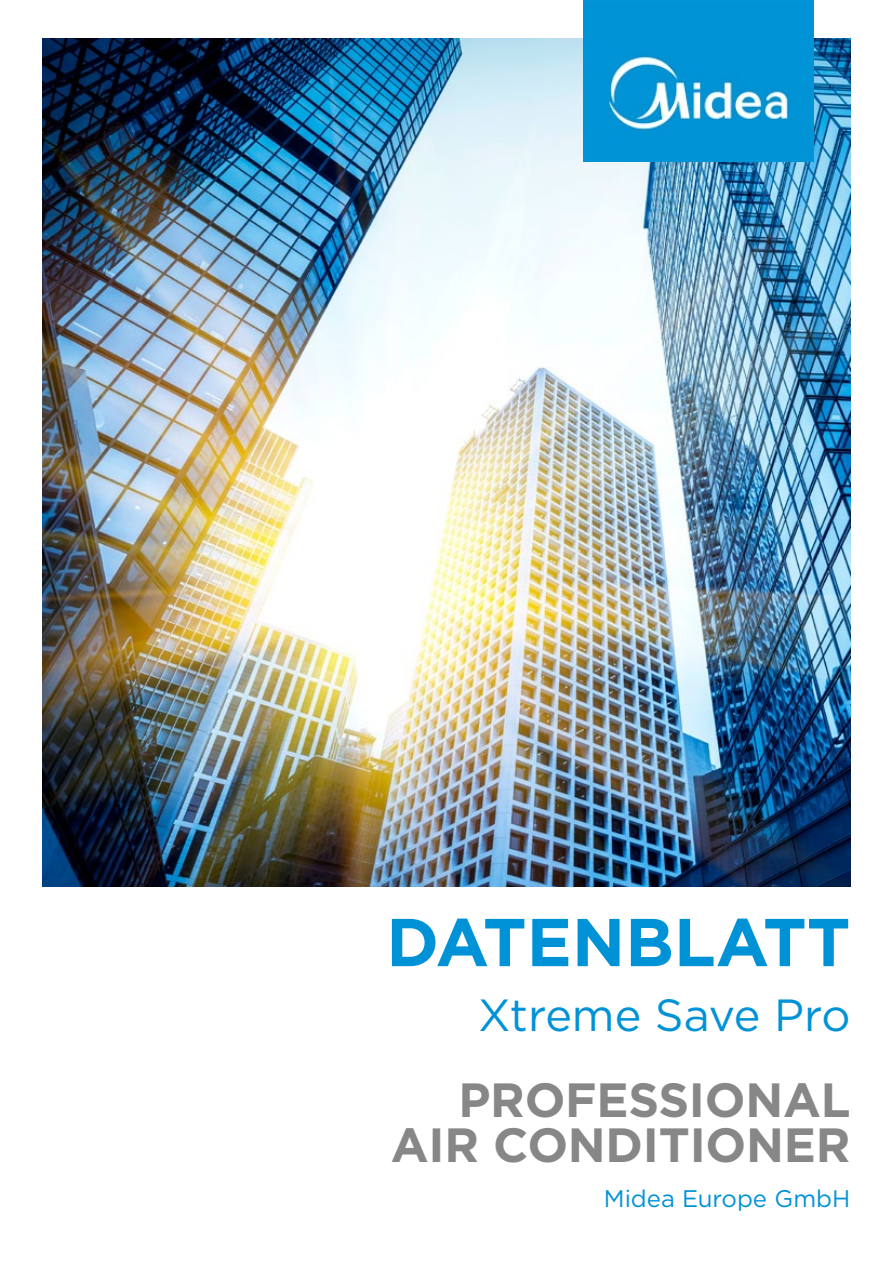
<style>
.page{position:relative;width:893px;height:1263px;background:#fff}
.page>*{position:absolute;margin:0;border:0;box-sizing:border-box;transform-origin:0 0}
.t1{font:700 67.5px "Gotham";color:#0092d6}
.t2{font:700 48px/45px "Gotham";letter-spacing:-.005em;color:#868786;text-align:right}
.t3{font:45px "Gotham";letter-spacing:-.01em;color:#0092d6}
.t4{font:24px "Gotham";color:#0092d6}
</style>
<div class="page">
<img style="left:43px;top:38px;width:807px;height:849px">
<img style="left:583px;top:0;width:230px;height:161px">
<h1 class="t1" style="left:386px;top:897px;width:466px">DATENBLATT</h1>
<p class="t3" style="left:478px;top:986px;width:374px">Xtreme Save Pro</p>
<p class="t2" style="left:391px;top:1077px;width:461px">PROFESSIONAL<br>AIR CONDITIONER</p>
<p class="t4" style="left:604px;top:1183px;width:248px">Midea Europe GmbH</p>
</div>
